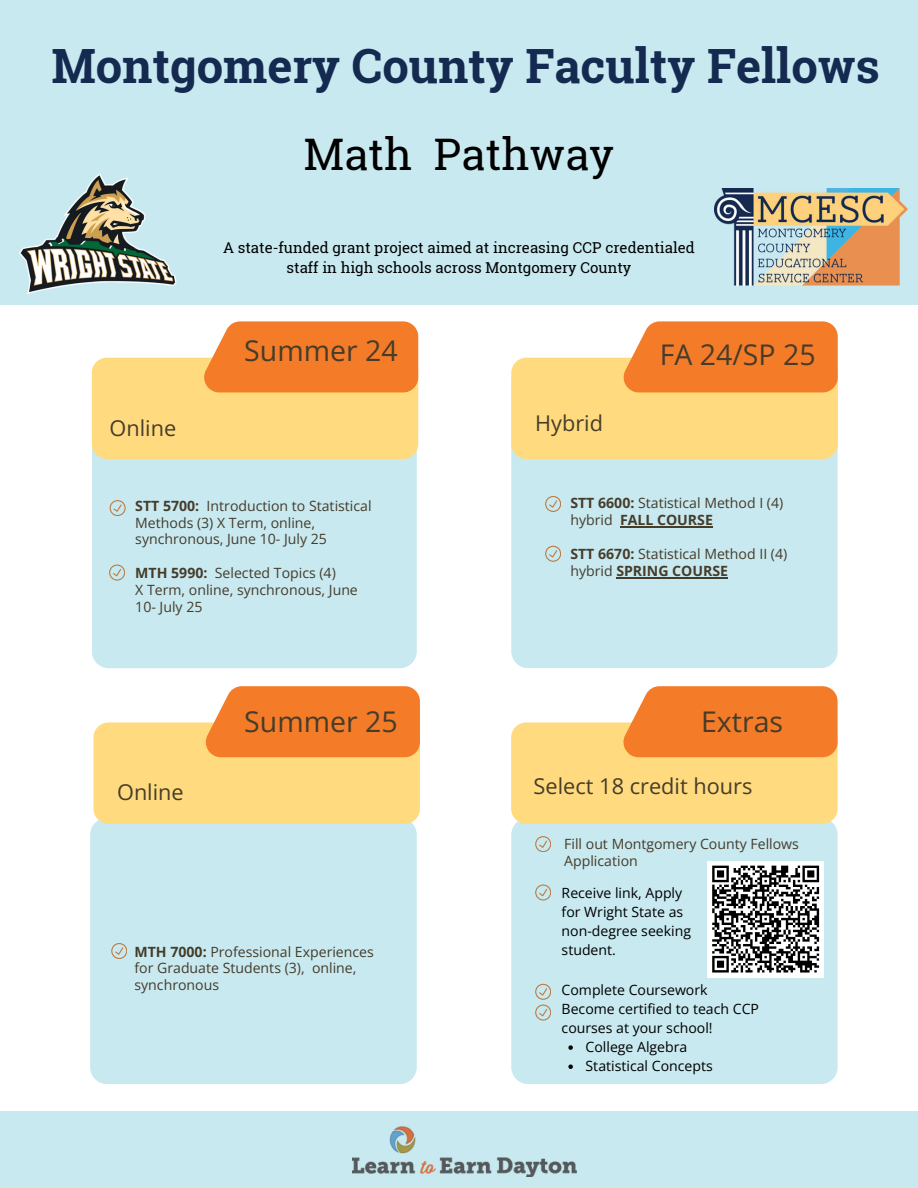
<style>
.page{position:relative;width:918px;height:1188px;background:#fff}
.page>*{position:absolute;margin:0;border:0;box-sizing:border-box;transform-origin:0 0}
.t1{font:700 47.25px "Roboto Slab";color:#142a50}
.t2{font:43.5px "Roboto Slab";color:#000}
.t3{font:28.5px "Open Sans";color:#453c2a}
.t4{font:21.75px "Open Sans";color:#453c2a}
.t5{font:15px/20.2px "Roboto Slab";color:#000;text-align:center}
.t6{font:14.1px/16.8px "Open Sans";color:#453c2a}
.t7{font:14.1px/19.2px "Open Sans";color:#000}
.s1{font-weight:700}
</style>
<div class="page">
<div style="left:92px;top:364px;width:325px;height:304px;background:#c8e9f0;border-radius:17px"></div>
<div style="left:90px;top:818px;width:327px;height:266px;background:#c8e9f0;border-radius:17px"></div>
<div style="left:511px;top:364px;width:327px;height:304px;background:#c8e9f0;border-radius:17px"></div>
<div style="left:511px;top:818px;width:327px;height:266px;background:#c8e9f0;border-radius:17px"></div>
<div style="left:0;top:1111px;width:918px;height:77px;background:#c8e9f0"></div>
<div style="left:0;top:0;width:917px;height:305px;background:#c8e9f0"></div>
<svg style="left:92px;top:321px;width:326px;height:138px;background:#fbbf71"></svg>
<svg style="left:93px;top:686px;width:327px;height:137px;background:#fbbf70"></svg>
<svg style="left:511px;top:321px;width:327px;height:138px;background:#fbbf71"></svg>
<svg style="left:511px;top:686px;width:326px;height:137px;background:#fbbf70"></svg>
<svg style="left:535px;top:836px;width:16px;height:16px"></svg>
<svg style="left:535px;top:884px;width:16px;height:16px"></svg>
<svg style="left:535px;top:984px;width:16px;height:36px"></svg>
<img style="left:715px;top:188px;width:192px;height:97px">
<svg style="left:110px;top:500px;width:15px;height:16px"></svg>
<svg style="left:109px;top:565px;width:16px;height:15px"></svg>
<div style="left:707px;top:861px;width:117px;height:116px;background:#fff"></div>
<svg style="left:712px;top:865px;width:108px;height:108px"></svg>
<svg style="left:568px;top:1045px;width:5px;height:5px"></svg>
<svg style="left:568px;top:1064px;width:5px;height:5px"></svg>
<img style="left:353px;top:1126px;width:224px;height:50px">
<svg style="left:545px;top:496px;width:16px;height:16px"></svg>
<hr style="left:620px;top:526px;width:93px;height:2px;background:#453c2a">
<hr style="left:616px;top:577px;width:112px;height:1px;background:#453c2a">
<svg style="left:111px;top:943px;width:16px;height:16px"></svg>
<img style="left:19px;top:173px;width:158px;height:121px">
<svg style="left:545px;top:546px;width:16px;height:15px"></svg>
<p class="t1" style="left:51px;top:34px;width:830px">Montgomery County Faculty Fellows</p>
<h3 class="t2" style="left:304px;top:125px;width:312px">Math Pathway</h3>
<p class="t5" style="left:223px;top:237px;width:473px">A state-funded grant project aimed at increasing CCP credentialed staff in high schools across Montgomery County</p>
<p class="t4" style="left:110px;top:413px;width:68px">Online</p>
<p class="t3" style="left:244px;top:331px;width:155px">Summer 24</p>
<p class="t6" style="left:135px;top:497px;width:238px"><span class="s1">STT 5700:</span> Introduction to Statistical<br>Methods (3) X Term, online, synchronous, June 10- July 25</p>
<p class="t6" style="left:135px;top:564px;width:202px"><span class="s1">MTH 5990:</span> Selected Topics (4)</p>
<p class="t6" style="left:135px;top:581px;width:224px">X Term, online, synchronous, June<br>10- July 25</p>
<h2 class="t4" style="left:117px;top:777px;width:68px">Online</h2>
<h4 class="t3" style="left:244px;top:702px;width:155px">Summer 25</h4>
<p class="t6" style="left:135px;top:943px;width:241px"><span class="s1">MTH 7000:</span> Professional Experiences for Graduate Students (3), online, synchronous</p>
<p class="t4" style="left:535px;top:408px;width:69px">Hybrid</p>
<p class="t3" style="left:660px;top:335px;width:157px">FA 24/SP 25</p>
<p class="t6" style="left:570px;top:495px;width:214px"><span class="s1">STT 6600:</span> Statistical Method I (4) hybrid <span class="s1">FALL COURSE</span></p>
<p class="t6" style="left:570px;top:545px;width:218px"><span class="s1">STT 6670:</span> Statistical Method II (4) hybrid <span class="s1">SPRING COURSE</span></p>
<p class="t3" style="left:701px;top:702px;width:83px">Extras</p>
<p class="t4" style="left:534px;top:771px;width:220px">Select 18 credit hours</p>
<p class="t6" style="left:564px;top:835px;width:236px">Fill out Montgomery County Fellows<br>Application</p>
<p class="t7" style="left:562px;top:883px;width:131px">Receive link, Apply for Wright State as non-degree seeking student.</p>
<p class="t7" style="left:562px;top:980px;width:147px">Complete Coursework</p>
<p class="t7" style="left:562px;top:999px;width:199px">Become certified to teach CCP courses at your school!</p>
<p class="t7" style="left:586px;top:1037px;width:103px">College Algebra</p>
<p class="t7" style="left:586px;top:1056px;width:129px">Statistical Concepts</p>
</div>
